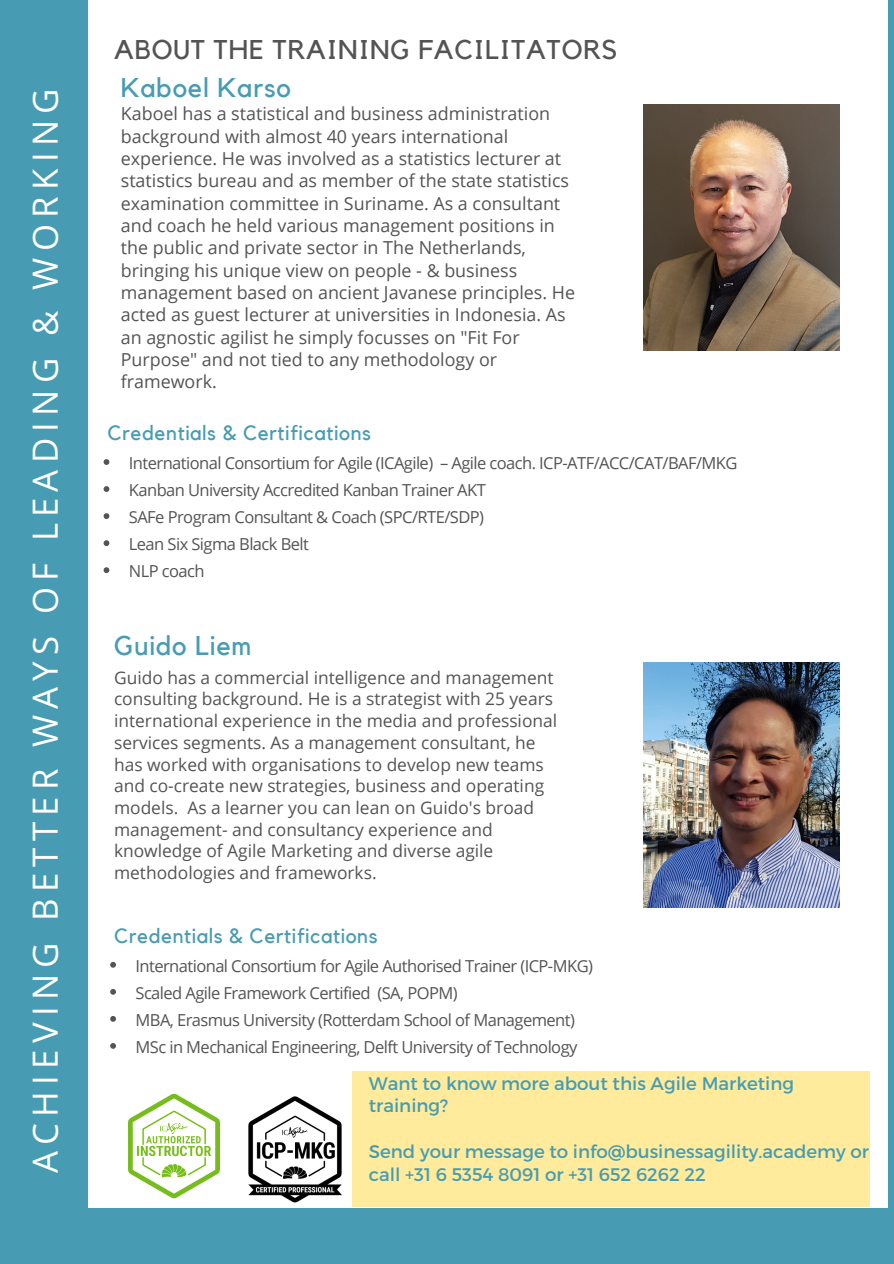
<style>
.page{position:relative;width:894px;height:1264px;background:#fff}
.page>*{position:absolute;margin:0;border:0;box-sizing:border-box;transform-origin:0 0}
.t1{font:34.8px "Open Sans";letter-spacing:.18em;color:#fff}
.t2{font:27px "Kollektif";letter-spacing:.03em;color:#545454}
.t3{font:27px "Kollektif";letter-spacing:.03em;color:#479cb3}
.t4{font:20.55px "Kollektif";letter-spacing:.03em;color:#479cb3}
.t5{font:18.15px/22.8px "Montserrat";color:#479cb3}
.t6{font:17.85px/22.4px "Open Sans";color:#545454}
.t7{font:17.4px/21.8px "Open Sans";color:#545454}
.t8{font:16.5px/27px "Open Sans";letter-spacing:-.035em;color:#545454}
</style>
<div class="page">
<div style="left:0;top:0;width:893px;height:1263px;background:#479cb3"></div>
<div style="left:68px;top:0;width:819px;height:1207px;background:#fff"></div>
<div style="left:0;top:0;width:88px;height:1263px;background:#479cb3"></div>
<div style="left:352px;top:1071px;width:517px;height:136px;background:#ffeb9b"></div>
<img style="left:127px;top:1093px;width:93px;height:106px">
<img style="left:248px;top:1096px;width:94px;height:107px">
<img style="left:643px;top:105px;width:196px;height:245px">
<img style="left:643px;top:662px;width:196px;height:245px">
<svg style="left:104px;top:459px;width:5px;height:6px"></svg>
<svg style="left:104px;top:486px;width:5px;height:6px"></svg>
<svg style="left:104px;top:513px;width:5px;height:6px"></svg>
<svg style="left:104px;top:540px;width:5px;height:6px"></svg>
<svg style="left:104px;top:567px;width:5px;height:6px"></svg>
<svg style="left:110px;top:961px;width:6px;height:6px"></svg>
<svg style="left:110px;top:989px;width:6px;height:5px"></svg>
<svg style="left:110px;top:1016px;width:6px;height:5px"></svg>
<svg style="left:110px;top:1043px;width:6px;height:5px"></svg>
<h1 class="t1" style="left:21px;top:1173px;width:1085px;rotate:-90deg">ACHIEVING BETTER WAYS OF LEADING &amp; WORKING</h1>
<h2 class="t2" style="left:114px;top:37px;width:505px">ABOUT THE TRAINING FACILITATORS</h2>
<h2 class="t3" style="left:121px;top:75px;width:171px">Kaboel Karso</h2>
<p class="t6" style="left:121px;top:102px;width:455px">Kaboel has a statistical and business administration background with almost 40 years international experience. He was involved as a statistics lecturer at statistics bureau and as member of the state statistics examination committee in Suriname. As a consultant and coach he held various management positions in the public and private sector in The Netherlands, bringing his unique view on people - &amp; business management based on ancient Javanese principles. He acted as guest lecturer at universities in Indonesia. As an agnostic agilist he simply focusses on "Fit For Purpose" and not tied to any methodology or framework.</p>
<p class="t4" style="left:107px;top:423px;width:265px">Credentials &amp; Certifications</p>
<p class="t8" style="left:129px;top:449px;width:610px">International Consortium for Agile (ICAgile) – Agile coach. ICP-ATF/ACC/CAT/BAF/MKG Kanban University Accredited Kanban Trainer AKT<br>SAFe Program Consultant &amp; Coach (SPC/RTE/SDP)<br>Lean Six Sigma Black Belt<br>NLP coach</p>
<h2 class="t3" style="left:114px;top:633px;width:139px">Guido Liem</h2>
<p class="t7" style="left:114px;top:666px;width:444px">Guido has a commercial intelligence and management consulting background. He is a strategist with 25 years international experience in the media and professional services segments. As a management consultant, he has worked with organisations to develop new teams and co-create new strategies, business and operating models. As a learner you can lean on Guido's broad management- and consultancy experience and knowledge of Agile Marketing and diverse agile methodologies and frameworks.</p>
<p class="t4" style="left:114px;top:926px;width:265px">Credentials &amp; Certifications</p>
<p class="t8" style="left:135px;top:951px;width:459px">International Consortium for Agile Authorised Trainer (ICP-MKG)<br>Scaled Agile Framework Certified (SA, POPM)<br>MBA, Erasmus University (Rotterdam School of Management)<br>MSc in Mechanical Engineering, Delft University of Technology</p>
<p class="t5" style="left:369px;top:1070px;width:426px">Want to know more about this Agile Marketing training?</p>
<p class="t5" style="left:369px;top:1138px;width:501px">Send your message to info@businessagility.academy or call +31 6 5354 8091 or +31 652 6262 22</p>
</div>
